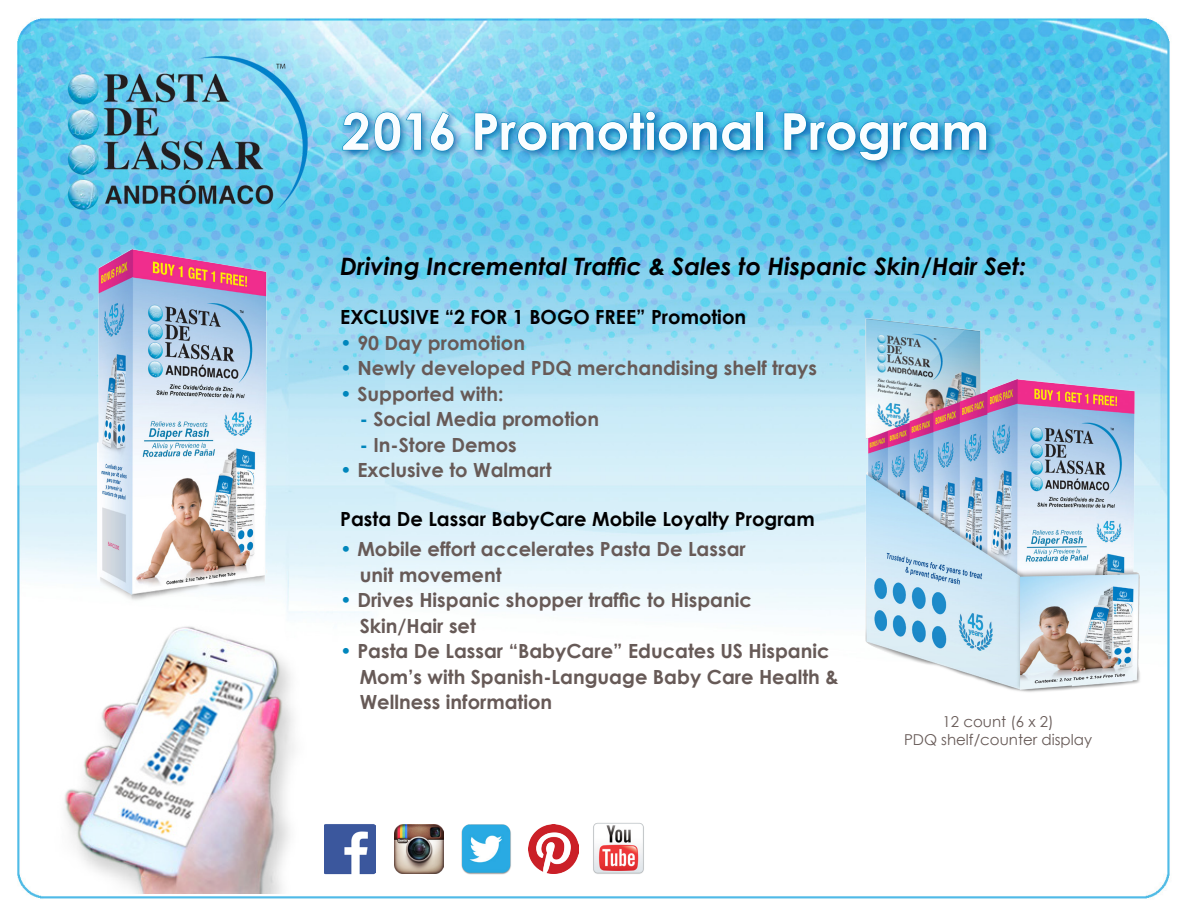
<style>
.page{position:relative;width:1188px;height:918px;background:#fff}
.page>*{position:absolute;margin:0;border:0;box-sizing:border-box;transform-origin:0 0}
.t1{font:700 51px "Century Gothic";color:#fafdff}
.t2{font:italic 700 24px "Century Gothic";color:#000001}
.t3{font:700 19.5px/25.5px "Century Gothic";color:#675a57}
.t4{font:700 19.5px "Century Gothic";color:#000001}
.t5{font:15px/18px "Century Gothic";color:#675a57;text-align:center}
.s1{color:#0086bc}
</style>
<div class="page">
<img style="left:17px;top:18px;width:1153px;height:881px">
<svg style="left:337px;top:107px;width:659px;height:63px;background:#60c2e8"></svg>
<svg style="left:342px;top:112px;width:80px;height:40px;background:#4ea1cf"></svg>
<svg style="left:430px;top:112px;width:24px;height:40px"></svg>
<svg style="left:474px;top:111px;width:277px;height:40px;background:#399dcf"></svg>
<div style="left:756px;top:112px;width:7px;height:38px;border:1px solid #0086bc"></div>
<svg style="left:783px;top:112px;width:204px;height:49px;background:#359ed1"></svg>
<img style="left:836px;top:301px;width:310px;height:419px">
<img style="left:78px;top:242px;width:208px;height:366px">
<img style="left:42px;top:615px;width:266px;height:278px">
<img style="left:324px;top:823px;width:52px;height:52px">
<img style="left:395px;top:824px;width:49px;height:49px">
<img style="left:460px;top:823px;width:52px;height:52px">
<img style="left:529px;top:824px;width:49px;height:50px">
<img style="left:593px;top:822px;width:52px;height:53px">
<h1 class="t1" style="left:342px;top:99px;width:649px">2016 Promotional Program</h1>
<p class="t2" style="left:340px;top:251px;width:687px">Driving Incremental Traffic &amp; Sales to Hispanic Skin/Hair Set:</p>
<p class="t4" style="left:340px;top:305px;width:407px">EXCLUSIVE “2 FOR 1 BOGO FREE” Promotion</p>
<p class="t3" style="left:340px;top:330px;width:186px"><span class="s1">•</span> 90 Day promotion</p>
<p class="t3" style="left:340px;top:355px;width:478px"><span class="s1">•</span> Newly developed PDQ merchandising shelf trays</p>
<p class="t3" style="left:340px;top:381px;width:165px"><span class="s1">•</span> Supported with:</p>
<p class="t3" style="left:360px;top:406px;width:241px"><span class="s1">-</span> Social Media promotion</p>
<p class="t3" style="left:360px;top:432px;width:159px"><span class="s1">-</span> In-Store Demos</p>
<p class="t3" style="left:340px;top:457px;width:213px"><span class="s1">•</span> Exclusive to Walmart</p>
<p class="t4" style="left:340px;top:507px;width:476px">Pasta De Lassar BabyCare Mobile Loyalty Program</p>
<p class="t3" style="left:360px;top:536px;width:388px;text-indent:-20px"><span class="s1">•</span> Mobile effort accelerates Pasta De Lassar unit movement</p>
<p class="t3" style="left:360px;top:587px;width:394px;text-indent:-20px"><span class="s1">•</span> Drives Hispanic shopper traffic to Hispanic<br>Skin/Hair set</p>
<p class="t3" style="left:360px;top:638px;width:480px;text-indent:-20px"><span class="s1">•</span> Pasta De Lassar “BabyCare” Educates US Hispanic<br>Mom’s with Spanish-Language Baby Care Health &amp;<br>Wellness information</p>
<p class="t5" style="left:904px;top:712px;width:190px">12 count (6 x 2)<br>PDQ shelf/counter display</p>
</div>
